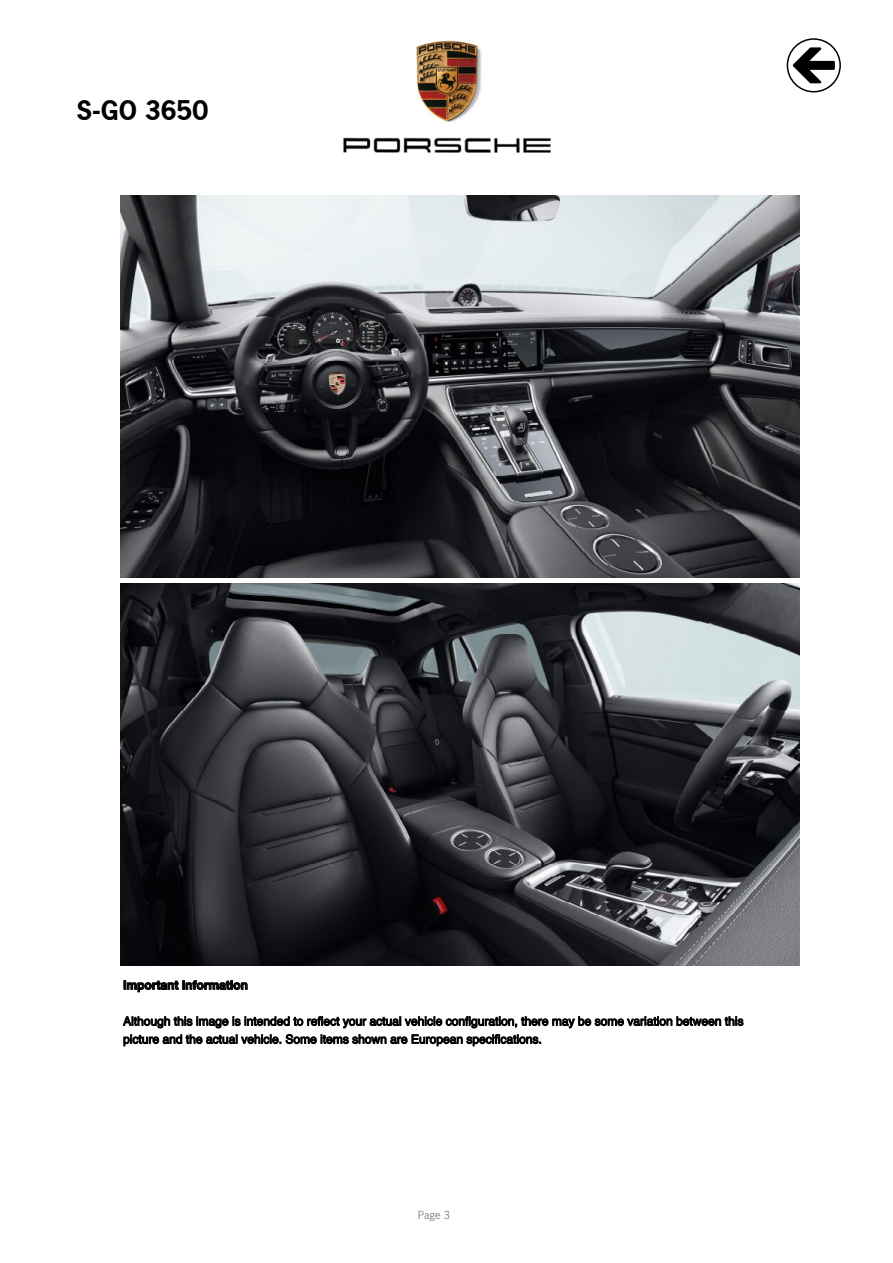
<style>
.page{position:relative;width:893px;height:1263px;background:#fff}
.page>*{position:absolute;margin:0;border:0;box-sizing:border-box;transform-origin:0 0}
.t1{font:700 25.5px "Porsche News Gothic";color:#000}
.t2{font:12px/18px "Helvetica";color:#000}
.t3{font:700 12px "Helvetica";color:#000}
.t4{font:10.5px "Porsche News Gothic";color:#808080}
</style>
<div class="page">
<img style="left:120px;top:195px;width:679px;height:382px">
<img style="left:120px;top:583px;width:679px;height:382px">
<img style="left:343px;top:41px;width:208px;height:111px">
<svg style="left:787px;top:39px;width:53px;height:53px"></svg>
<div style="left:787px;top:38px;width:54px;height:54px;border:2px solid #000;border-radius:50%"></div>
<svg style="left:791px;top:46px;width:45px;height:39px"></svg>
<h1 class="t1" style="left:77px;top:94px;width:133px">S-GO 3650</h1>
<p class="t3" style="left:123px;top:975px;width:126px">Important Information</p>
<p class="t2" style="left:123px;top:1012px;width:622px">Although this image is intended to reflect your actual vehicle configuration, there may be some variation between this picture and the actual vehicle. Some items shown are European specifications.</p>
<p class="t4" style="left:418px;top:1209px;width:33px">Page 3</p>
</div>
